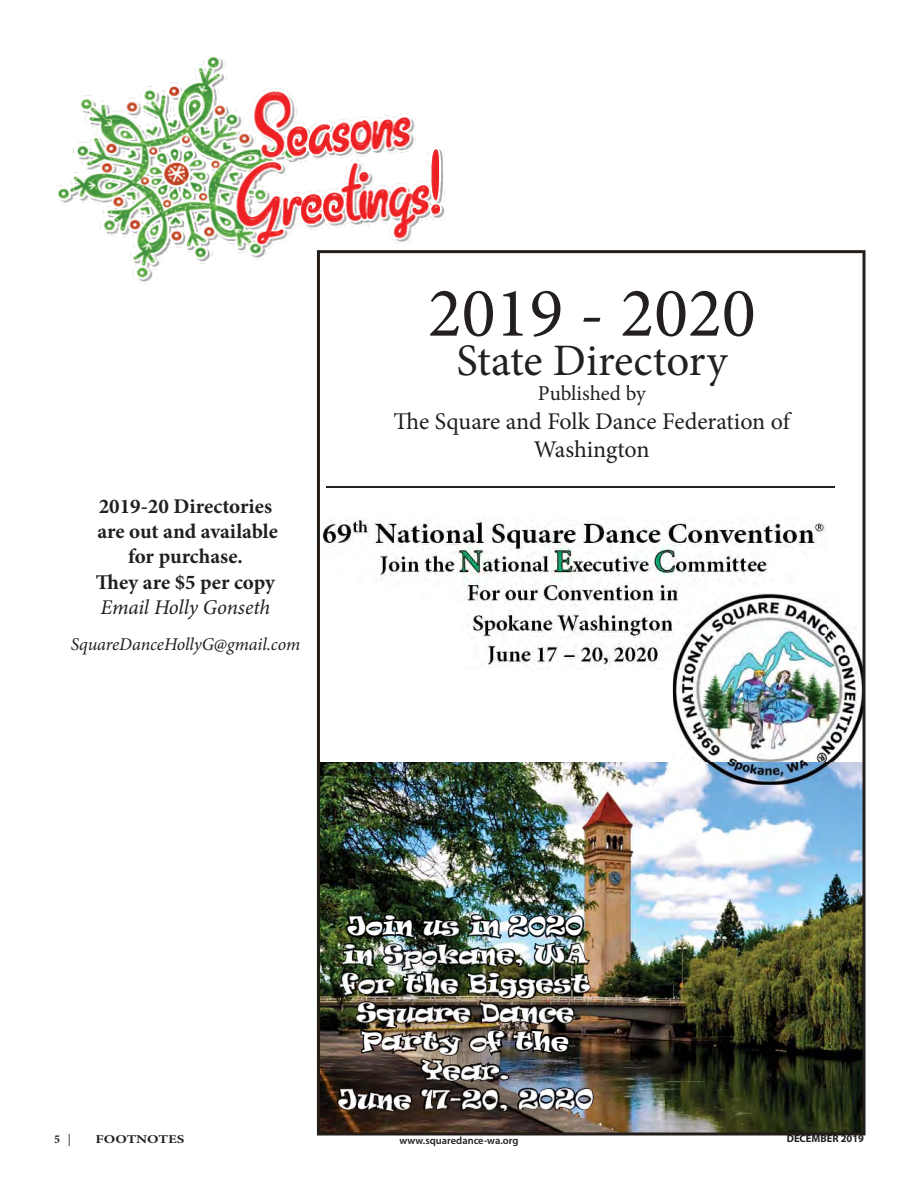
<style>
.page{position:relative;width:918px;height:1188px;background:#fff}
.page>*{position:absolute;margin:0;border:0;box-sizing:border-box;transform-origin:0 0}
.t1{font:70.5px "Minion Pro";color:#231f20}
.t2{font:45px "Minion Pro";color:#231f20}
.t3{font:24px/28.8px "Ravie";color:#fff;text-align:center}
.t4{font:24px/28.8px "Minion Pro";letter-spacing:-.005em;color:#231f20;text-align:center}
.t5{font:700 21px/25.2px "Minion Pro";color:#231f20;text-align:center}
.t6{font:italic 21px "Minion Pro";letter-spacing:-.01em;color:#231f20}
.t7{font:21px "Minion Pro";letter-spacing:-.005em;color:#231f20}
.t8{font:italic 18px "Minion Pro";letter-spacing:-.005em;color:#231f20}
.t9{font:700 12px "Minion Pro";color:#231f20;scale:1.25 1}
.t10{font:700 12px "Minion Pro";color:#231f20}
.t11{font:600 10.5px "Myriad Pro";color:#231f20}
.t12{font:700 10.5px "Myriad Pro";color:#231f20}
.s1{font-weight:400}
</style>
<div class="page">
<img style="left:58px;top:56px;width:387px;height:228px">
<img style="left:317px;top:250px;width:549px;height:886px">
<img style="left:337px;top:1087px;width:256px;height:25px">
<img style="left:356px;top:1001px;width:77px;height:30px">
<img style="left:486px;top:1002px;width:89px;height:29px">
<p class="t5" style="left:96px;top:495px;width:184px">2019-20 Directories are out and available for purchase.<br>They are $5 per copy</p>
<p class="t6" style="left:101px;top:599px;width:171px">Email Holly Gonseth</p>
<p class="t8" style="left:71px;top:637px;width:231px">SquareDanceHollyG@gmail.com</p>
<h1 class="t1" style="left:428px;top:285px;width:329px">2019 - 2020</h1>
<h2 class="t2" style="left:456px;top:343px;width:273px">State Directory</h2>
<p class="t7" style="left:538px;top:385px;width:109px">Published by</p>
<p class="t4" style="left:394px;top:409px;width:398px">The Square and Folk Dance Federation of<br>Washington</p>
<p class="t3" style="left:338px;top:913px;width:256px">Join us in 2020 in Spokane, WA for the Biggest<br>Square Dance<br>Party of the<br>Year.<br>June 17-20, 2020</p>
<p class="t10" style="left:54px;top:1134px;width:18px">5 <span class="s1">|</span></p>
<p class="t9" style="left:95px;top:1134px;width:73px">FOOTNOTES</p>
<p class="t11" style="left:399px;top:1137px;width:121px">www.squaredance-wa.org</p>
<p class="t12" style="left:787px;top:1134px;width:79px">DECEMBER 2019</p>
</div>
